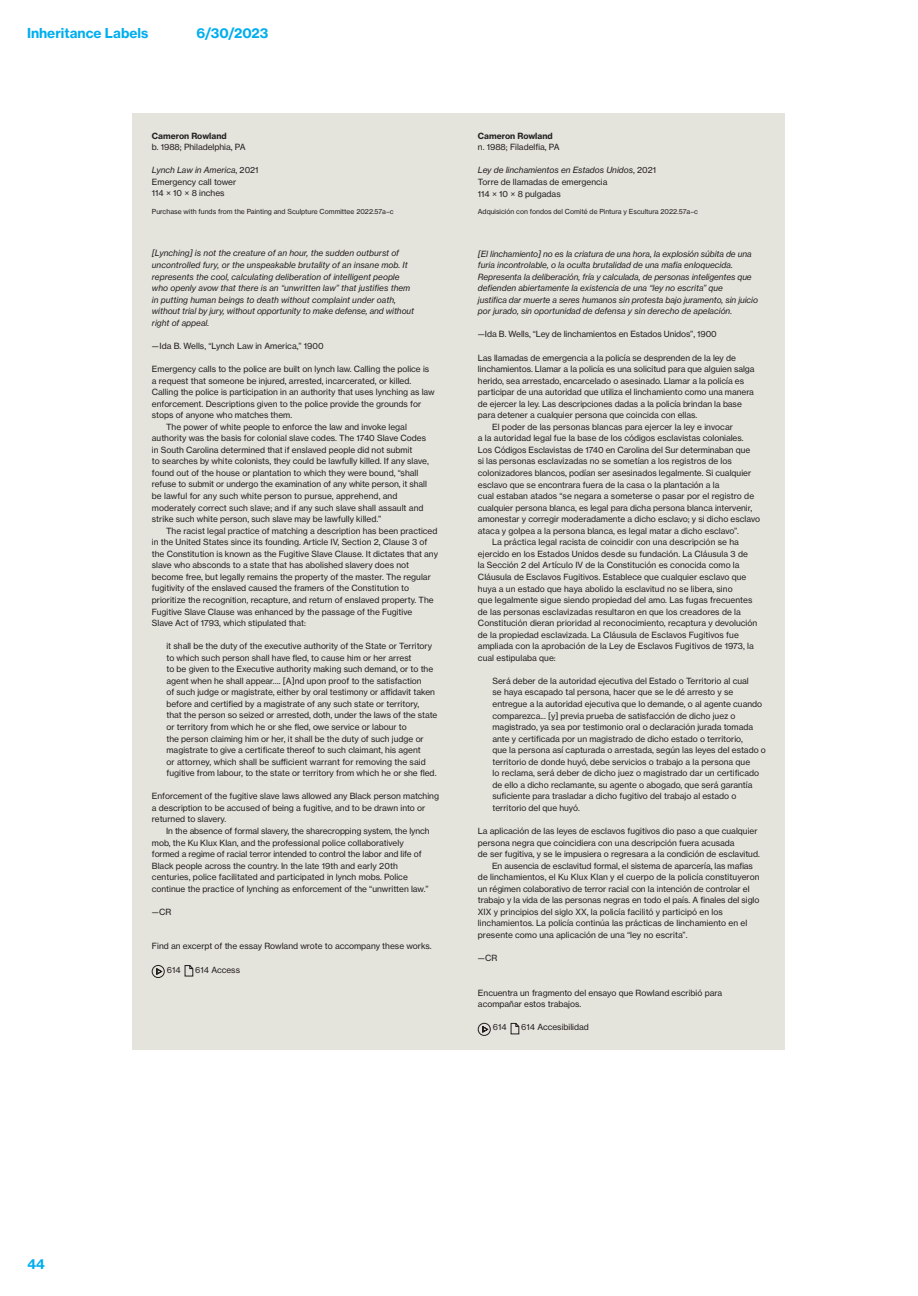
<style>
.page{position:relative;width:918px;height:1296px;background:#fff}
.page>*{position:absolute;margin:0;border:0;box-sizing:border-box;transform-origin:0 0}
.t1{font:700 13.5px "Haas Grot Text 75";color:#00aeef}
.Text__18_24{font:8.4px/11.6px "Haas Grot Text 55 Roman";color:#231f20}
.Text__18_24-2{font:italic 8.4px/11.6px "Haas Grot Text 56";color:#231f20}
.Text__18_24-3{font:700 8.4px "Haas Grot Text 75";color:#231f20}
.Text__18_24-4{font:6.82px "Haas Grot Text 55 Roman";color:#231f20}
.s1{font-family:"Haas Grot Text 55 Roman";font-style:normal}
</style>
<div class="page">
<div style="left:133px;top:113px;width:652px;height:937px;background:#e4e3dc"></div>
<div style="left:152px;top:965px;width:13px;height:13px;border:1px solid #231f20;border-radius:50%"></div>
<svg style="left:156px;top:968px;width:7px;height:7px"></svg>
<svg style="left:185px;top:965px;width:9px;height:12px"></svg>
<div style="left:478px;top:1023px;width:13px;height:13px;border:1px solid #231f20;border-radius:50%"></div>
<svg style="left:482px;top:1026px;width:7px;height:7px"></svg>
<svg style="left:511px;top:1023px;width:9px;height:11px"></svg>
<h1 class="t1" style="left:27px;top:25px;width:123px">Inheritance Labels</h1>
<h1 class="t1" style="left:197px;top:25px;width:73px">6/30/2023</h1>
<p class="Text__18_24-3" style="left:152px;top:130px;width:76px">Cameron Rowland</p>
<p class="Text__18_24" style="left:152px;top:141px;width:95px">b. 1988; Philadelphia, PA</p>
<p class="Text__18_24-2" style="left:152px;top:164px;width:108px">Lynch Law in America<span class="s1">, 2021</span></p>
<p class="Text__18_24" style="left:152px;top:176px;width:86px">Emergency call tower</p>
<p class="Text__18_24" style="left:152px;top:188px;width:74px">114 × 10 × 8 inches</p>
<p class="Text__18_24-4" style="left:152px;top:207px;width:243px">Purchase with funds from the Painting and Sculpture Committee 2022.57a–c</p>
<p class="Text__18_24-2" style="left:152px;top:248px;width:264px">[Lynching] is not the creature of an hour, the sudden outburst of uncontrolled fury, or the unspeakable brutality of an insane mob. It represents the cool, calculating deliberation of intelligent people who openly avow that there is an “unwritten law” that justifies them in putting human beings to death without complaint under oath, without trial by jury, without opportunity to make defense, and without right of appeal.</p>
<p class="Text__18_24" style="left:152px;top:340px;width:173px">—Ida B. Wells, “Lynch Law in America,” 1900</p>
<p class="Text__18_24" style="left:152px;top:363px;width:284px">Emergency calls to the police are built on lynch law. Calling the police is a request that someone be injured, arrested, incarcerated, or killed.<br>Calling the police is participation in an authority that uses lynching as law enforcement. Descriptions given to the police provide the grounds for stops of anyone who matches them.</p>
<p class="Text__18_24" style="left:152px;top:421px;width:278px;text-indent:14px">The power of white people to enforce the law and invoke legal authority was the basis for colonial slave codes. The 1740 Slave Codes in South Carolina determined that if enslaved people did not submit<br>to searches by white colonists, they could be lawfully killed. If any slave, found out of the house or plantation to which they were bound, “shall refuse to submit or undergo the examination of any white person, it shall be lawful for any such white person to pursue, apprehend, and moderately correct such slave; and if any such slave shall assault and strike such white person, such slave may be lawfully killed.”</p>
<p class="Text__18_24" style="left:152px;top:525px;width:288px;text-indent:14px">The racist legal practice of matching a description has been practiced in the United States since its founding. Article IV, Section 2, Clause 3 of the Constitution is known as the Fugitive Slave Clause. It dictates that any slave who absconds to a state that has abolished slavery does not become free, but legally remains the property of the master. The regular fugitivity of the enslaved caused the framers of the Constitution to prioritize the recognition, recapture, and return of enslaved property. The Fugitive Slave Clause was enhanced by the passage of the Fugitive<br>Slave Act of 1793, which stipulated that:</p>
<p class="Text__18_24" style="left:166px;top:640px;width:272px">it shall be the duty of the executive authority of the State or Territory to which such person shall have fled, to cause him or her arrest<br>to be given to the Executive authority making such demand, or to the agent when he shall appear…. [A]nd upon proof to the satisfaction<br>of such judge or magistrate, either by oral testimony or affidavit taken before and certified by a magistrate of any such state or territory,<br>that the person so seized or arrested, doth, under the laws of the state or territory from which he or she fled, owe service or labour to<br>the person claiming him or her, it shall be the duty of such judge or magistrate to give a certificate thereof to such claimant, his agent<br>or attorney, which shall be sufficient warrant for removing the said fugitive from labour, to the state or territory from which he or she fled.</p>
<p class="Text__18_24" style="left:152px;top:790px;width:289px">Enforcement of the fugitive slave laws allowed any Black person matching a description to be accused of being a fugitive, and to be drawn into or returned to slavery.</p>
<p class="Text__18_24" style="left:152px;top:825px;width:279px;text-indent:14px">In the absence of formal slavery, the sharecropping system, the lynch mob, the Ku Klux Klan, and the professional police collaboratively formed a regime of racial terror intended to control the labor and life of Black people across the country. In the late 19th and early 20th centuries, police facilitated and participated in lynch mobs. Police continue the practice of lynching as enforcement of the “unwritten law.”</p>
<p class="Text__18_24" style="left:152px;top:906px;width:21px">—CR</p>
<p class="Text__18_24" style="left:152px;top:941px;width:281px">Find an excerpt of the essay Rowland wrote to accompany these works.</p>
<p class="Text__18_24" style="left:167px;top:964px;width:15px">614</p>
<p class="Text__18_24" style="left:195px;top:964px;width:46px">614 Access</p>
<p class="Text__18_24-3" style="left:478px;top:130px;width:76px">Cameron Rowland</p>
<p class="Text__18_24" style="left:478px;top:141px;width:83px">n. 1988; Filadelfia, PA</p>
<p class="Text__18_24-2" style="left:478px;top:165px;width:180px">Ley de linchamientos en Estados Unidos<span class="s1">, 2021</span></p>
<p class="Text__18_24" style="left:478px;top:176px;width:131px">Torre de llamadas de emergencia</p>
<p class="Text__18_24" style="left:478px;top:188px;width:84px">114 × 10 × 8 pulgadas</p>
<p class="Text__18_24-4" style="left:478px;top:207px;width:222px">Adquisición con fondos del Comité de Pintura y Escultura 2022.57a–c</p>
<p class="Text__18_24-2" style="left:478px;top:248px;width:282px">[El linchamiento] no es la criatura de una hora, la explosión súbita de una furia incontrolable, o la oculta brutalidad de una mafia enloquecida.<br>Representa la deliberación, fría y calculada, de personas inteligentes que defienden abiertamente la existencia de una “ley no escrita” que<br>justifica dar muerte a seres humanos sin protesta bajo juramento, sin juicio por jurado, sin oportunidad de defensa y sin derecho de apelación.</p>
<p class="Text__18_24" style="left:478px;top:329px;width:240px">—Ida B. Wells, “Ley de linchamientos en Estados Unidos”, 1900</p>
<p class="Text__18_24" style="left:478px;top:352px;width:278px">Las llamadas de emergencia a la policía se desprenden de la ley de linchamientos. Llamar a la policía es una solicitud para que alguien salga herido, sea arrestado, encarcelado o asesinado. Llamar a la policía es participar de una autoridad que utiliza el linchamiento como una manera de ejercer la ley. Las descripciones dadas a la policía brindan la base para detener a cualquier persona que coincida con ellas.</p>
<p class="Text__18_24" style="left:478px;top:421px;width:284px;text-indent:14px">El poder de las personas blancas para ejercer la ley e invocar<br>a la autoridad legal fue la base de los códigos esclavistas coloniales.<br>Los Códigos Esclavistas de 1740 en Carolina del Sur determinaban que<br>si las personas esclavizadas no se sometían a los registros de los colonizadores blancos, podían ser asesinados legalmente. Si cualquier esclavo que se encontrara fuera de la casa o la plantación a la<br>cual estaban atados “se negara a someterse o pasar por el registro de cualquier persona blanca, es legal para dicha persona blanca intervenir, amonestar y corregir moderadamente a dicho esclavo; y si dicho esclavo ataca y golpea a la persona blanca, es legal matar a dicho esclavo”.</p>
<p class="Text__18_24" style="left:478px;top:536px;width:281px;text-indent:14px">La práctica legal racista de coincidir con una descripción se ha ejercido en los Estados Unidos desde su fundación. La Cláusula 3 de<br>la Sección 2 del Artículo IV de la Constitución es conocida como la Cláusula de Esclavos Fugitivos. Establece que cualquier esclavo que huya a un estado que haya abolido la esclavitud no se libera, sino<br>que legalmente sigue siendo propiedad del amo. Las fugas frecuentes de las personas esclavizadas resultaron en que los creadores de la Constitución dieran prioridad al reconocimiento, recaptura y devolución de la propiedad esclavizada. La Cláusula de Esclavos Fugitivos fue ampliada con la aprobación de la Ley de Esclavos Fugitivos de 1973, la cual estipulaba que:</p>
<p class="Text__18_24" style="left:492px;top:675px;width:275px">Será deber de la autoridad ejecutiva del Estado o Territorio al cual<br>se haya escapado tal persona, hacer que se le dé arresto y se entregue a la autoridad ejecutiva que lo demande, o al agente cuando comparezca... [y] previa prueba de satisfacción de dicho juez o magistrado, ya sea por testimonio oral o declaración jurada tomada ante y certificada por un magistrado de dicho estado o territorio,<br>que la persona así capturada o arrestada, según las leyes del estado o territorio de donde huyó, debe servicios o trabajo a la persona que<br>lo reclama, será deber de dicho juez o magistrado dar un certificado de ello a dicho reclamante, su agente o abogado, que será garantía suficiente para trasladar a dicho fugitivo del trabajo al estado o territorio del que huyó.</p>
<p class="Text__18_24" style="left:478px;top:825px;width:283px">La aplicación de las leyes de esclavos fugitivos dio paso a que cualquier persona negra que coincidiera con una descripción fuera acusada<br>de ser fugitiva, y se le impusiera o regresara a la condición de esclavitud.</p>
<p class="Text__18_24" style="left:478px;top:860px;width:283px;text-indent:14px">En ausencia de esclavitud formal, el sistema de aparcería, las mafias de linchamientos, el Ku Klux Klan y el cuerpo de la policía constituyeron un régimen colaborativo de terror racial con la intención de controlar el trabajo y la vida de las personas negras en todo el país. A finales del siglo XIX y principios del siglo XX, la policía facilitó y participó en los linchamientos. La policía continúa las prácticas de linchamiento en el presente como una aplicación de una “ley no escrita”.</p>
<p class="Text__18_24" style="left:478px;top:952px;width:21px">—CR</p>
<p class="Text__18_24" style="left:478px;top:987px;width:246px">Encuentra un fragmento del ensayo que Rowland escribió para acompañar estos trabajos.</p>
<p class="Text__18_24" style="left:493px;top:1022px;width:15px">614</p>
<p class="Text__18_24" style="left:521px;top:1022px;width:69px">614 Accesibilidad</p>
<h1 class="t1" style="left:27px;top:1256px;width:19px">44</h1>
</div>
